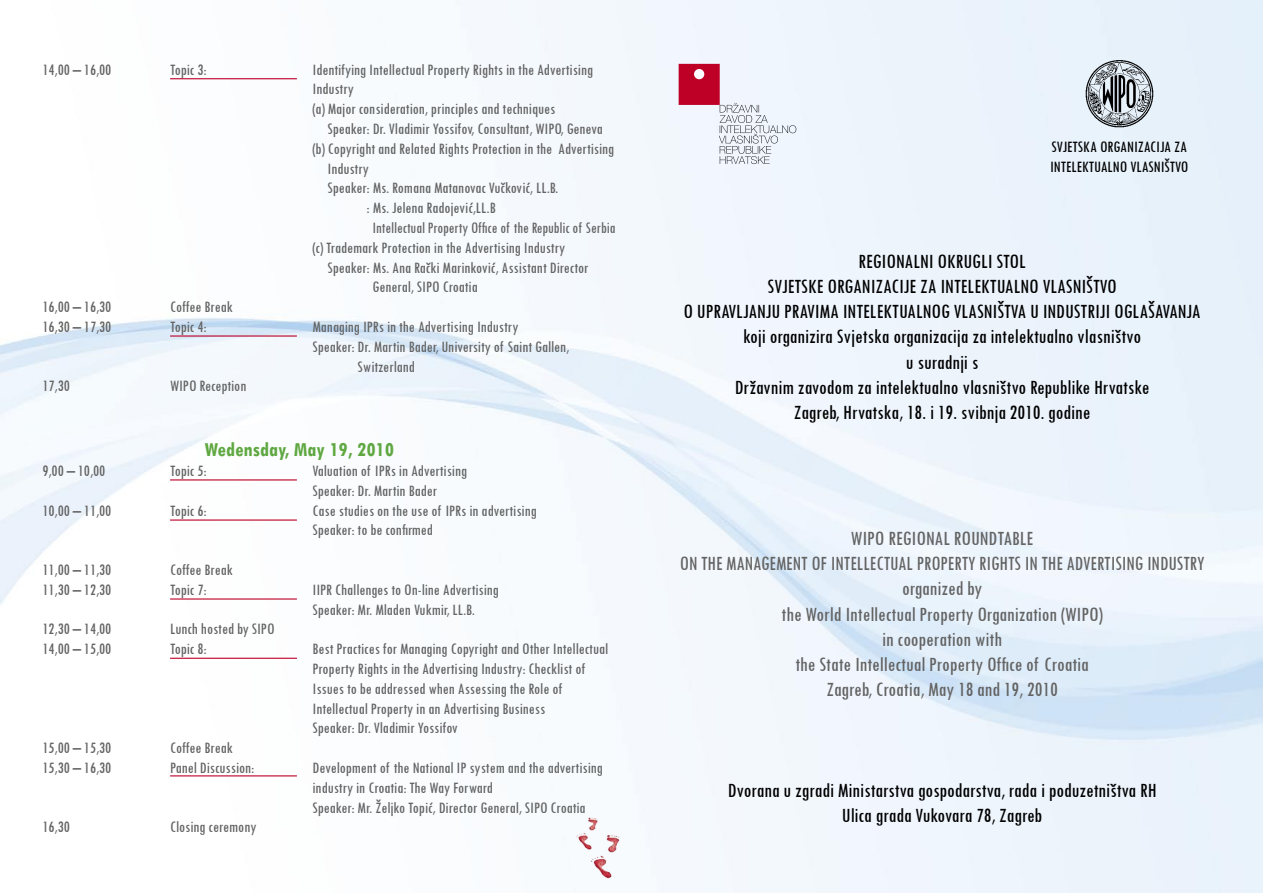
<style>
.page{position:relative;width:1263px;height:893px;background:#fff}
.page>*{position:absolute;margin:0;border:0;box-sizing:border-box;transform-origin:0 0}
.t1{font:condensed 21px/25.2px "Tw Cen";color:#000;text-align:center}
.t2{font:condensed 21px "Tw Cen";color:#636363}
.t3{font:condensed 21px "Tw Cen";color:#636363;scale:.96 1}
.Paragraph_Style_2{font:700 condensed 21px "Tw Cen";color:#5fa841}
.Paragraph_Style_2-2{font:condensed 16.5px/19.8px "Tw Cen";color:#636363}
.t4{font:condensed 16.5px/19.8px "Tw Cen";color:#000}
</style>
<div class="page">
<img style="left:1085px;top:60px;width:68px;height:68px">
<hr style="left:170px;top:519px;width:127px;height:2px;background:#be0027">
<hr style="left:170px;top:479px;width:127px;height:1px;background:#be0027">
<hr style="left:170px;top:598px;width:127px;height:2px;background:#be0027">
<hr style="left:170px;top:658px;width:127px;height:1px;background:#be0027">
<img style="left:588px;top:833px;width:37px;height:47px">
<img style="left:575px;top:816px;width:27px;height:34px">
<svg style="left:679px;top:64px;width:117px;height:100px"></svg>
<div style="left:694px;top:69px;width:10px;height:10px;background:#fff;border-radius:50%"></div>
<hr style="left:170px;top:78px;width:127px;height:1px;background:#be0027">
<hr style="left:170px;top:335px;width:127px;height:2px;background:#be0027">
<hr style="left:170px;top:775px;width:127px;height:1px;background:#be0027">
<p class="Paragraph_Style_2-2" style="left:43px;top:59px;width:70px">14,00 – 16,00</p>
<p class="Paragraph_Style_2-2" style="left:170px;top:59px;width:38px">Topic 3:</p>
<p class="Paragraph_Style_2-2" style="left:313px;top:59px;width:282px">Identifying Intellectual Property Rights in the Advertising<br>Industry</p>
<p class="Paragraph_Style_2-2" style="left:328px;top:99px;width:277px;text-indent:-15px">(a) Major consideration, principles and techniques<br>Speaker: Dr. Vladimir Yossifov, Consultant, WIPO, Geneva</p>
<p class="Paragraph_Style_2-2" style="left:328px;top:138px;width:288px;text-indent:-15px">(b) Copyright and Related Rights Protection in the Advertising<br>Industry<br>Speaker: Ms. Romana Matanovac Vučković, LL.B.</p>
<p class="Paragraph_Style_2-2" style="left:373px;top:198px;width:244px;text-indent:-6px">: Ms. Jelena Radojević,LL.B<br>Intellectual Property Office of the Republic of Serbia</p>
<p class="Paragraph_Style_2-2" style="left:313px;top:237px;width:254px">(c) Trademark Protection in the Advertising Industry</p>
<p class="Paragraph_Style_2-2" style="left:328px;top:257px;width:263px">Speaker: Ms. Ana Rački Marinković, Assistant Director</p>
<p class="Paragraph_Style_2-2" style="left:373px;top:277px;width:107px">General, SIPO Croatia</p>
<p class="Paragraph_Style_2-2" style="left:43px;top:297px;width:70px">16,00 – 16,30</p>
<p class="Paragraph_Style_2-2" style="left:170px;top:297px;width:64px">Coffee Break</p>
<p class="Paragraph_Style_2-2" style="left:43px;top:316px;width:70px">16,30 – 17,30</p>
<p class="Paragraph_Style_2-2" style="left:170px;top:316px;width:38px">Topic 4:</p>
<p class="Paragraph_Style_2-2" style="left:313px;top:316px;width:207px">Managing IPRs in the Advertising Industry</p>
<p class="Paragraph_Style_2-2" style="left:358px;top:336px;width:213px;text-indent:-45px">Speaker: Dr. Martin Bader, University of Saint Gallen,<br>Switzerland</p>
<p class="Paragraph_Style_2-2" style="left:43px;top:376px;width:29px">17,30</p>
<p class="Paragraph_Style_2-2" style="left:170px;top:376px;width:78px">WIPO Reception</p>
<p class="Paragraph_Style_2" style="left:205px;top:437px;width:191px">Wedensday, May 19, 2010</p>
<p class="Paragraph_Style_2-2" style="left:43px;top:460px;width:64px">9,00 – 10,00</p>
<p class="Paragraph_Style_2-2" style="left:170px;top:460px;width:38px">Topic 5:</p>
<p class="Paragraph_Style_2-2" style="left:313px;top:460px;width:156px">Valuation of IPRs in Advertising<br>Speaker: Dr. Martin Bader</p>
<p class="Paragraph_Style_2-2" style="left:43px;top:500px;width:70px">10,00 – 11,00</p>
<p class="Paragraph_Style_2-2" style="left:170px;top:500px;width:38px">Topic 6:</p>
<p class="Paragraph_Style_2-2" style="left:313px;top:500px;width:226px">Case studies on the use of IPRs in advertising</p>
<p class="Paragraph_Style_2-2" style="left:313px;top:520px;width:122px">Speaker: to be confirmed</p>
<p class="Paragraph_Style_2-2" style="left:43px;top:559px;width:70px">11,00 – 11,30</p>
<p class="Paragraph_Style_2-2" style="left:170px;top:559px;width:64px">Coffee Break</p>
<p class="Paragraph_Style_2-2" style="left:43px;top:579px;width:70px">11,30 – 12,30</p>
<p class="Paragraph_Style_2-2" style="left:170px;top:579px;width:38px">Topic 7:</p>
<p class="Paragraph_Style_2-2" style="left:313px;top:579px;width:188px">IIPR Challenges to On-line Advertising<br>Speaker: Mr. Mladen Vukmir, LL.B.</p>
<p class="Paragraph_Style_2-2" style="left:43px;top:619px;width:70px">12,30 – 14,00</p>
<p class="Paragraph_Style_2-2" style="left:170px;top:619px;width:106px">Lunch hosted by SIPO</p>
<p class="Paragraph_Style_2-2" style="left:43px;top:639px;width:70px">14,00 – 15,00</p>
<p class="Paragraph_Style_2-2" style="left:170px;top:639px;width:38px">Topic 8:</p>
<p class="Paragraph_Style_2-2" style="left:313px;top:639px;width:297px">Best Practices for Managing Copyright and Other Intellectual<br>Property Rights in the Advertising Industry: Checklist of</p>
<p class="Paragraph_Style_2-2" style="left:313px;top:678px;width:251px">Issues to be addressed when Assessing the Role of<br>Intellectual Property in an Advertising Business<br>Speaker: Dr. Vladimir Yossifov</p>
<p class="Paragraph_Style_2-2" style="left:43px;top:738px;width:70px">15,00 – 15,30</p>
<p class="Paragraph_Style_2-2" style="left:170px;top:738px;width:64px">Coffee Break</p>
<p class="Paragraph_Style_2-2" style="left:43px;top:757px;width:70px">15,30 – 16,30</p>
<p class="Paragraph_Style_2-2" style="left:170px;top:757px;width:86px">Panel Discussion:</p>
<p class="Paragraph_Style_2-2" style="left:313px;top:757px;width:292px">Development of the National IP system and the advertising industry in Croatia: The Way Forward<br>Speaker: Mr. Željko Topić, Director General, SIPO Croatia</p>
<p class="Paragraph_Style_2-2" style="left:43px;top:817px;width:29px">16,30</p>
<p class="Paragraph_Style_2-2" style="left:170px;top:817px;width:88px">Closing ceremony</p>
<p class="t4" style="left:1050px;top:136px;width:140px">SVJETSKA ORGANIZACIJA ZA<br>INTELEKTUALNO VLASNIŠTVO</p>
<p class="t1" style="left:858px;top:248px;width:169px">REGIONALNI OKRUGLI STOL</p>
<p class="t1" style="left:768px;top:273px;width:350px">SVJETSKE ORGANIZACIJE ZA INTELEKTUALNO VLASNIŠTVO</p>
<p class="t1" style="left:683px;top:298px;width:519px">O UPRAVLJANJU PRAVIMA INTELEKTUALNOG VLASNIŠTVA U INDUSTRIJI OGLAŠAVANJA</p>
<p class="t1" style="left:743px;top:324px;width:399px">koji organizira Svjetska organizacija za intelektualno vlasništvo</p>
<p class="t1" style="left:906px;top:349px;width:74px">u suradnji s</p>
<p class="t1" style="left:735px;top:374px;width:416px">Državnim zavodom za intelektualno vlasništvo Republike Hrvatske</p>
<p class="t1" style="left:794px;top:399px;width:298px">Zagreb, Hrvatska, 18. i 19. svibnja 2010. godine</p>
<p class="t2" style="left:851px;top:526px;width:184px">WIPO REGIONAL ROUNDTABLE</p>
<p class="t3" style="left:680px;top:551px;width:548px">ON THE MANAGEMENT OF INTELLECTUAL PROPERTY RIGHTS IN THE ADVERTISING INDUSTRY</p>
<p class="t2" style="left:902px;top:576px;width:82px">organized by</p>
<p class="t2" style="left:781px;top:601px;width:323px">the World Intellectual Property Organization (WIPO)</p>
<p class="t2" style="left:882px;top:627px;width:121px">in cooperation with</p>
<p class="t2" style="left:795px;top:652px;width:295px">the State Intellectual Property Office of Croatia</p>
<p class="t2" style="left:826px;top:677px;width:233px">Zagreb, Croatia, May 18 and 19, 2010</p>
<p class="t1" style="left:728px;top:777px;width:430px">Dvorana u zgradi Ministarstva gospodarstva, rada i poduzetništva RH<br>Ulica grada Vukovara 78, Zagreb</p>
</div>
